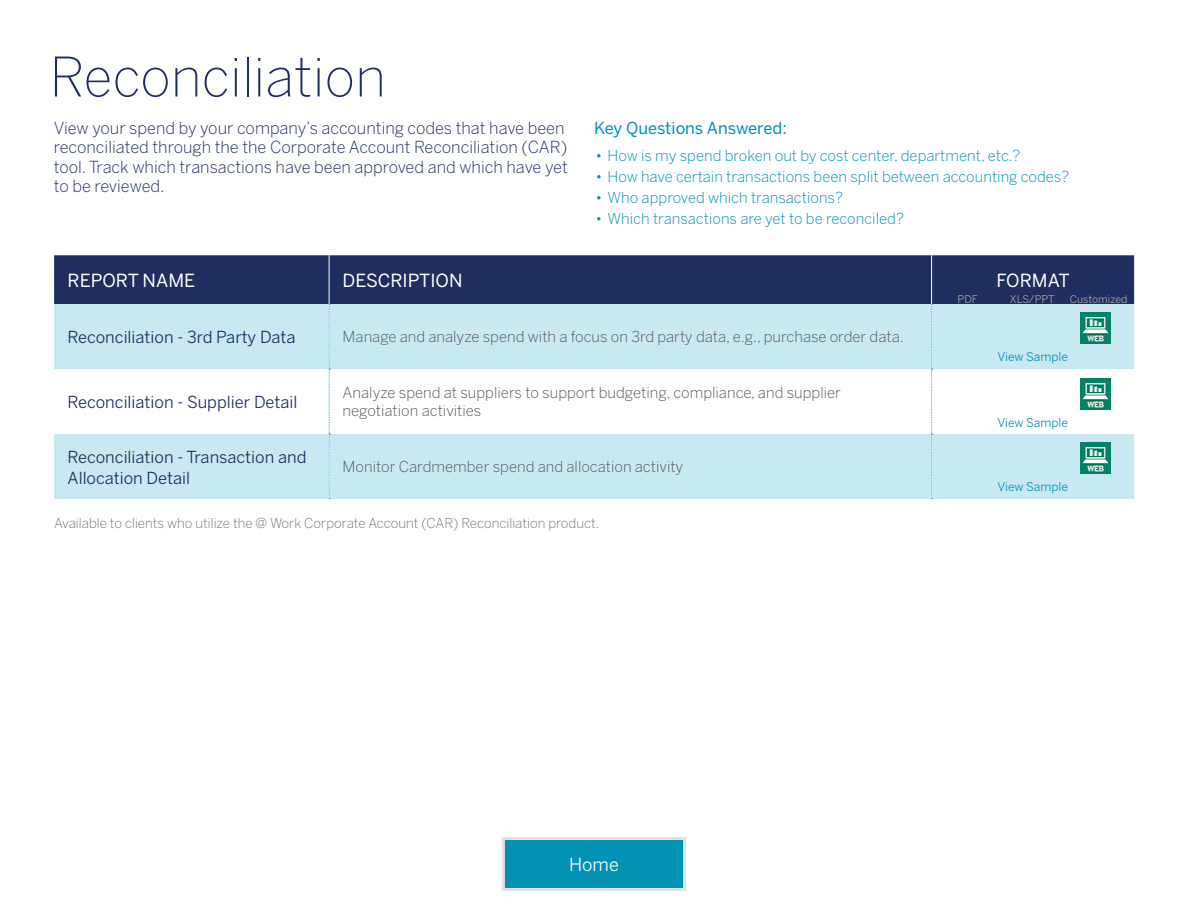
<style>
.page{position:relative;width:1188px;height:918px;background:#fff}
.page>*{position:absolute;margin:0;border:0;box-sizing:border-box;transform-origin:0 0}
.t1{font:200 54px "Benton Sans";color:#1f2d60}
.t2{font:18px "Benton Sans";color:#fff}
.t3{font:18px "Benton Sans";color:#fff}
.t4{font:300 16.5px/19.5px "Benton Sans";color:#1f2d60}
.t5{font:16.5px/21px "Benton Sans";color:#1f2d60}
.t6{font:16.5px "Benton Sans";color:#0091b3}
.t7{font:300 15px/18px "Benton Sans";color:#55565a}
.t8{font:300 15px "Benton Sans";color:#0091b3}
.t9{font:200 13.5px "Benton Sans";color:#55565a}
.t10{font:12px "Benton Sans";color:#0091b3}
.t11{font:10.5px "Benton Sans";color:#a9a8a9}
</style>
<div class="page">
<div style="left:54px;top:255px;width:1080px;height:49px;background:#1f2d60"></div>
<div style="left:54px;top:304px;width:1080px;height:65px;background:#c8e9f1"></div>
<div style="left:54px;top:434px;width:1080px;height:65px;background:#c8e9f1"></div>
<svg style="left:329px;top:304px;width:1px;height:195px"></svg>
<svg style="left:931px;top:304px;width:2px;height:195px"></svg>
<hr style="left:329px;top:255px;width:1px;height:49px;background:#fff">
<hr style="left:931px;top:255px;width:1px;height:49px;background:#fff">
<img style="left:1080px;top:442px;width:31px;height:31px">
<img style="left:1080px;top:379px;width:31px;height:30px">
<img style="left:1080px;top:313px;width:31px;height:30px">
<svg style="left:502px;top:837px;width:184px;height:54px;background:#1f9cb9"></svg>
<h1 class="t1" style="left:50px;top:45px;width:338px">Reconciliation</h1>
<p class="t4" style="left:54px;top:118px;width:516px">View your spend by your company’s accounting codes that have been reconciliated through the the Corporate Account Reconciliation (CAR) tool. Track which transactions have been approved and which have yet to be reviewed.</p>
<p class="t6" style="left:594px;top:118px;width:194px">Key Questions Answered:</p>
<p class="t8" style="left:596px;top:147px;width:426px">• How is my spend broken out by cost center, department, etc.?</p>
<p class="t8" style="left:596px;top:168px;width:475px">• How have certain transactions been split between accounting codes?</p>
<p class="t8" style="left:596px;top:189px;width:249px">• Who approved which transactions?</p>
<p class="t8" style="left:596px;top:210px;width:310px">• Which transactions are yet to be reconciled?</p>
<p class="t2" style="left:68px;top:270px;width:129px">REPORT NAME</p>
<p class="t2" style="left:343px;top:270px;width:121px">DESCRIPTION</p>
<p class="t2" style="left:997px;top:270px;width:74px">FORMAT</p>
<p class="t5" style="left:68px;top:326px;width:229px">Reconciliation - 3rd Party Data</p>
<p class="t7" style="left:343px;top:328px;width:563px">Manage and analyze spend with a focus on 3rd party data, e.g., purchase order data.</p>
<p class="t5" style="left:68px;top:391px;width:231px">Reconciliation - Supplier Detail</p>
<p class="t7" style="left:343px;top:384px;width:500px">Analyze spend at suppliers to support budgeting, compliance, and supplier negotiation activities</p>
<p class="t5" style="left:68px;top:446px;width:240px">Reconciliation - Transaction and<br>Allocation Detail</p>
<p class="t7" style="left:343px;top:458px;width:342px">Monitor Cardmember spend and allocation activity</p>
<p class="t9" style="left:54px;top:516px;width:547px">Available to clients who utilize the @ Work Corporate Account (CAR) Reconciliation product.</p>
<p class="t11" style="left:958px;top:293px;width:22px">PDF</p>
<p class="t11" style="left:1010px;top:293px;width:46px">XLS/PPT</p>
<p class="t11" style="left:1070px;top:293px;width:59px">Customized</p>
<p class="t10" style="left:998px;top:349px;width:72px">View Sample</p>
<p class="t10" style="left:998px;top:415px;width:72px">View Sample</p>
<p class="t10" style="left:998px;top:479px;width:72px">View Sample</p>
<p class="t3" style="left:569px;top:854px;width:51px">Home</p>
</div>
